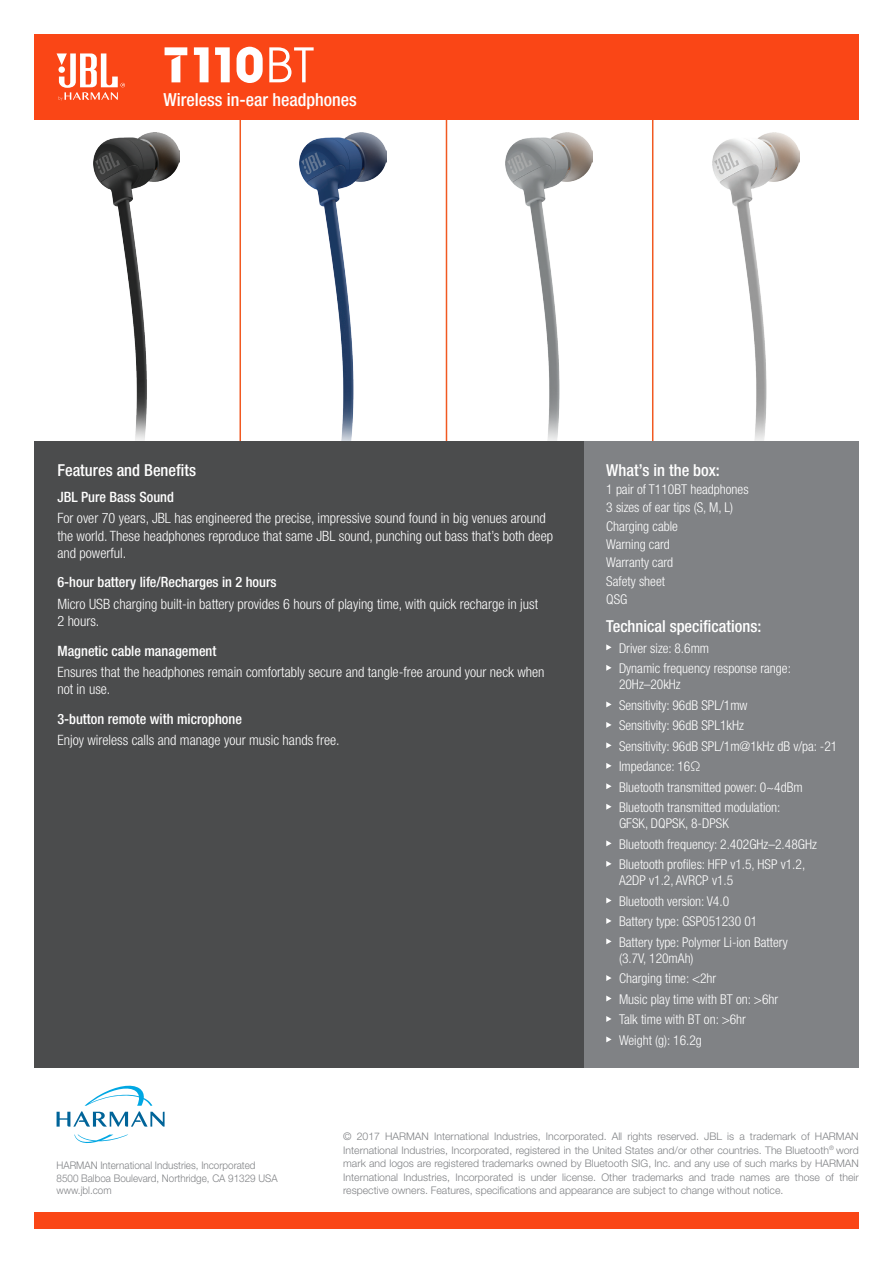
<style>
.page{position:relative;width:893px;height:1263px;background:#fff}
.page>*{position:absolute;margin:0;border:0;box-sizing:border-box;transform-origin:0 0}
.t1{font:500 condensed 18px "Helvetica Neue LT Pro";color:#fff}
.t2{font:500 condensed 16.5px "Helvetica Neue LT Pro";color:#fff}
.t3{font:300 condensed 14.25px/17.1px "Helvetica Neue LT Pro";color:#fff}
.t4{font:500 condensed 14.25px "Helvetica Neue LT Pro";color:#fff}
.t5{font:300 condensed 13.5px/16.2px "Helvetica Neue LT Pro";color:#fff}
.t6{font:300 10.5px/13.5px "Helvetica Neue LT Pro";color:#808285;text-align:justify}
.t7{font:300 10.5px "Helvetica Neue LT Pro";color:#808285;scale:.94 1}
</style>
<div class="page">
<img style="left:299px;top:132px;width:87px;height:309px">
<img style="left:93px;top:132px;width:87px;height:309px">
<img style="left:506px;top:132px;width:86px;height:309px">
<img style="left:713px;top:132px;width:86px;height:309px">
<hr style="left:239px;top:101px;width:2px;height:535px;background:#f15921">
<hr style="left:446px;top:101px;width:1px;height:535px;background:#f15921">
<hr style="left:652px;top:101px;width:1px;height:535px;background:#f15921">
<div style="left:34px;top:34px;width:825px;height:85px;background:#fa4616"></div>
<div style="left:34px;top:1213px;width:825px;height:16px;background:#fa4616"></div>
<svg style="left:57px;top:53px;width:68px;height:48px"></svg>
<svg style="left:74px;top:1134px;width:54px;height:9px"></svg>
<svg style="left:57px;top:1085px;width:108px;height:42px"></svg>
<div style="left:584px;top:441px;width:275px;height:626px;background:#808285"></div>
<svg style="left:606px;top:644px;width:6px;height:6px"></svg>
<svg style="left:606px;top:665px;width:6px;height:6px"></svg>
<svg style="left:606px;top:701px;width:6px;height:6px"></svg>
<svg style="left:606px;top:722px;width:6px;height:6px"></svg>
<svg style="left:606px;top:742px;width:6px;height:6px"></svg>
<svg style="left:606px;top:763px;width:6px;height:6px"></svg>
<svg style="left:606px;top:783px;width:6px;height:6px"></svg>
<svg style="left:606px;top:804px;width:6px;height:6px"></svg>
<svg style="left:606px;top:840px;width:6px;height:6px"></svg>
<svg style="left:606px;top:861px;width:6px;height:6px"></svg>
<svg style="left:606px;top:897px;width:6px;height:6px"></svg>
<svg style="left:606px;top:918px;width:6px;height:6px"></svg>
<svg style="left:606px;top:938px;width:6px;height:6px"></svg>
<svg style="left:606px;top:975px;width:6px;height:6px"></svg>
<svg style="left:606px;top:995px;width:6px;height:6px"></svg>
<svg style="left:606px;top:1016px;width:6px;height:6px"></svg>
<svg style="left:606px;top:1036px;width:6px;height:6px"></svg>
<div style="left:34px;top:441px;width:550px;height:626px;background:#4b4c4d"></div>
<svg style="left:165px;top:47px;width:22px;height:35px"></svg>
<svg style="left:194px;top:47px;width:15px;height:35px"></svg>
<svg style="left:215px;top:47px;width:15px;height:35px"></svg>
<svg style="left:237px;top:47px;width:26px;height:36px"></svg>
<svg style="left:269px;top:47px;width:45px;height:35px"></svg>
<p class="t1" style="left:163px;top:89px;width:195px">Wireless in-ear headphones</p>
<p class="t2" style="left:57px;top:461px;width:140px">Features and Benefits</p>
<p class="t4" style="left:57px;top:488px;width:118px">JBL Pure Bass Sound</p>
<p class="t3" style="left:57px;top:510px;width:497px">For over 70 years, JBL has engineered the precise, impressive sound found in big venues around the world. These headphones reproduce that same JBL sound, punching out bass that’s both deep and powerful.</p>
<p class="t4" style="left:57px;top:574px;width:221px">6-hour battery life/Recharges in 2 hours</p>
<p class="t3" style="left:57px;top:595px;width:482px">Micro USB charging built-in battery provides 6 hours of playing time, with quick recharge in just<br>2 hours.</p>
<p class="t4" style="left:57px;top:642px;width:161px">Magnetic cable management</p>
<p class="t3" style="left:57px;top:663px;width:489px">Ensures that the headphones remain comfortably secure and tangle-free around your neck when not in use.</p>
<p class="t4" style="left:57px;top:710px;width:186px">3-button remote with microphone</p>
<p class="t3" style="left:57px;top:732px;width:284px">Enjoy wireless calls and manage your music hands free.</p>
<p class="t2" style="left:606px;top:460px;width:115px">What’s in the box:</p>
<p class="t5" style="left:606px;top:481px;width:144px">1 pair of T110BT headphones</p>
<p class="t5" style="left:606px;top:499px;width:128px">3 sizes of ear tips (S, M, L)</p>
<p class="t5" style="left:606px;top:518px;width:73px">Charging cable</p>
<p class="t5" style="left:606px;top:536px;width:65px">Warning card</p>
<p class="t5" style="left:606px;top:554px;width:68px">Warranty card</p>
<p class="t5" style="left:606px;top:573px;width:60px">Safety sheet</p>
<p class="t5" style="left:606px;top:591px;width:23px">QSG</p>
<p class="t2" style="left:606px;top:616px;width:157px">Technical specifications:</p>
<p class="t5" style="left:619px;top:640px;width:92px">Driver size: 8.6mm</p>
<p class="t5" style="left:619px;top:660px;width:173px">Dynamic frequency response range:<br>20Hz–20kHz</p>
<p class="t5" style="left:619px;top:697px;width:130px">Sensitivity: 96dB SPL/1mw</p>
<p class="t5" style="left:619px;top:717px;width:126px">Sensitivity: 96dB SPL1kHz</p>
<p class="t5" style="left:619px;top:738px;width:220px">Sensitivity: 96dB SPL/1m@1kHz dB v/pa: -21</p>
<p class="t5" style="left:619px;top:758px;width:83px">Impedance: 16Ω</p>
<p class="t5" style="left:619px;top:778px;width:185px">Bluetooth transmitted power: 0~4dBm</p>
<p class="t5" style="left:619px;top:799px;width:163px">Bluetooth transmitted modulation:<br>GFSK, DQPSK, 8-DPSK</p>
<p class="t5" style="left:619px;top:836px;width:199px">Bluetooth frequency: 2.402GHz–2.48GHz</p>
<p class="t5" style="left:619px;top:856px;width:188px">Bluetooth profiles: HFP v1.5, HSP v1.2,<br>A2DP v1.2, AVRCP v1.5</p>
<p class="t5" style="left:619px;top:893px;width:112px">Bluetooth version: V4.0</p>
<p class="t5" style="left:619px;top:913px;width:140px">Battery type: GSP051230 01</p>
<p class="t5" style="left:619px;top:934px;width:170px">Battery type: Polymer Li-ion Battery (3.7V, 120mAh)</p>
<p class="t5" style="left:619px;top:970px;width:99px">Charging time: &lt;2hr</p>
<p class="t5" style="left:619px;top:991px;width:161px">Music play time with BT on: &gt;6hr</p>
<p class="t5" style="left:619px;top:1011px;width:128px">Talk time with BT on: &gt;6hr</p>
<p class="t5" style="left:619px;top:1032px;width:84px">Weight (g): 16.2g</p>
<p class="t7" style="left:57px;top:1159px;width:213px">HARMAN International Industries, Incorporated</p>
<p class="t7" style="left:57px;top:1171px;width:237px">8500 Balboa Boulevard, Northridge, CA 91329 USA</p>
<p class="t7" style="left:57px;top:1184px;width:60px">www.jbl.com</p>
<p class="t6" style="left:343px;top:1129px;width:517px">© 2017 HARMAN International Industries, Incorporated. All rights reserved. JBL is a trademark of HARMAN International Industries, Incorporated, registered in the United States and/or other countries. The Bluetooth<sup>®</sup> word mark and logos are registered trademarks owned by Bluetooth SIG, Inc. and any use of such marks by HARMAN International Industries, Incorporated is under license. Other trademarks and trade names are those of their respective owners. Features, specifications and appearance are subject to change without notice.</p>
</div>
